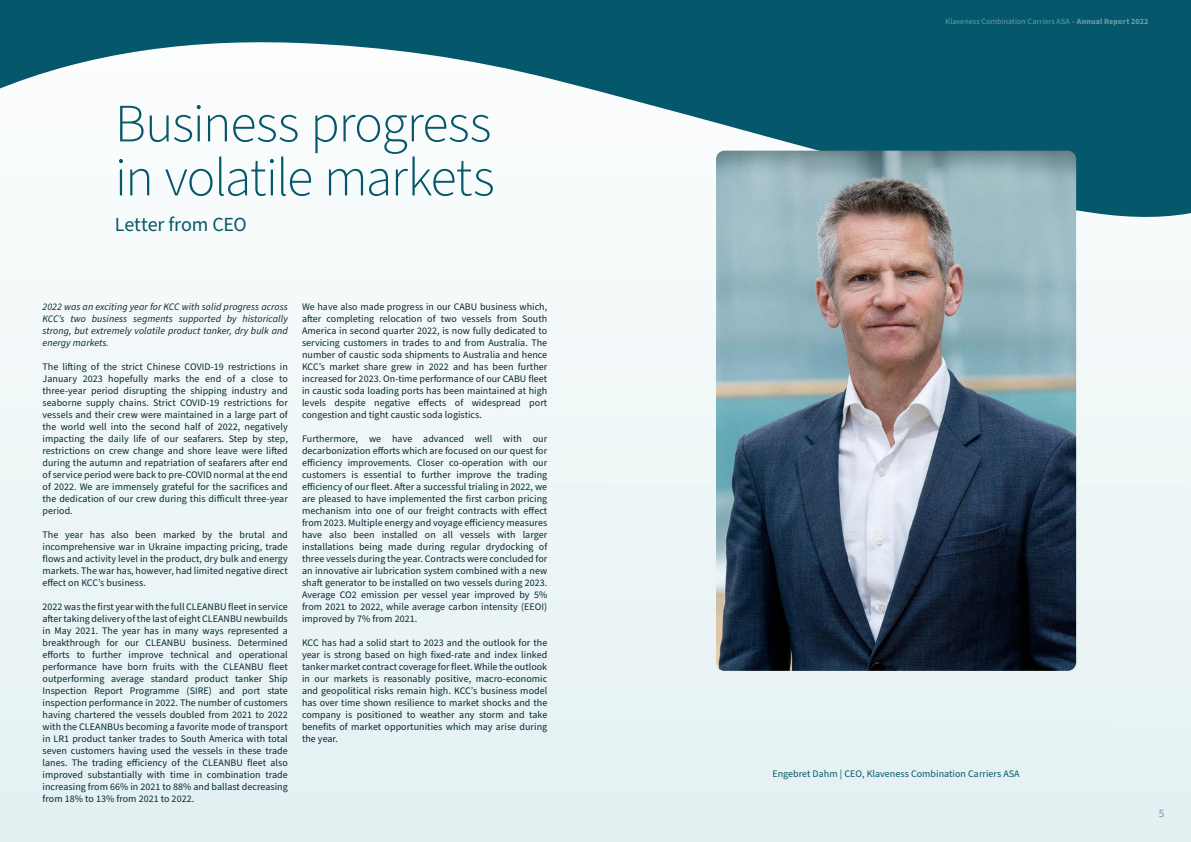
<style>
.page{position:relative;width:1191px;height:842px;background:#ecf5f6}
.page>*{position:absolute;margin:0;border:0;box-sizing:border-box;transform-origin:0 0}
.t1{font:300 54px/54px "Source Sans Pro";letter-spacing:-.025em;color:#05586b}
.t2{font:20px "Source Sans Pro";letter-spacing:-.01em;color:#05586b}
.t3{font:11.4px "Source Sans Pro";color:#699ba6}
.t4{font:10px/12px "Source Sans Pro";letter-spacing:.005em;color:#032a33;text-align:justify}
.t5{font:italic 10px/12px "Source Sans Pro";letter-spacing:.005em;color:#032a33;text-align:justify}
.t6{font:10px "Source Sans Pro";letter-spacing:.005em;color:#05586b}
.t7{font:8px "Source Sans Pro";letter-spacing:.01em;color:#699ba6}
.s1{font-weight:700}
</style>
<div class="page">
<svg style="left:0;top:0;width:1191px;height:225px;fill:#05586b"></svg>
<img style="left:716px;top:151px;width:360px;height:520px">
<h1 class="t1" style="left:115px;top:98px;width:381px">Business progress in volatile markets</h1>
<h2 class="t2" style="left:115px;top:211px;width:133px">Letter from CEO</h2>
<p class="t5" style="left:43px;top:301px;width:247px">2022 was an exciting year for KCC with solid progress across KCC’s two business segments supported by historically strong, but extremely volatile product tanker, dry bulk and energy markets.</p>
<p class="t4" style="left:43px;top:361px;width:247px">The lifting of the strict Chinese COVID-19 restrictions in January 2023 hopefully marks the end of a close to three-year period disrupting the shipping industry and seaborne supply chains. Strict COVID-19 restrictions for vessels and their crew were maintained in a large part of the world well into the second half of 2022, negatively impacting the daily life of our seafarers. Step by step, restrictions on crew change and shore leave were lifted during the autumn and repatriation of seafarers after end of service period were back to pre-COVID normal at the end of 2022. We are immensely grateful for the sacrifices and the dedication of our crew during this difficult three-year period.</p>
<p class="t4" style="left:43px;top:529px;width:247px">The year has also been marked by the brutal and incomprehensive war in Ukraine impacting pricing, trade flows and activity level in the product, dry bulk and energy markets. The war has, however, had limited negative direct effect on KCC’s business.</p>
<p class="t4" style="left:43px;top:601px;width:247px">2022 was the first year with the full CLEANBU fleet in service after taking delivery of the last of eight CLEANBU newbuilds in May 2021. The year has in many ways represented a breakthrough for our CLEANBU business. Determined efforts to further improve technical and operational performance have born fruits with the CLEANBU fleet outperforming average standard product tanker Ship Inspection Report Programme (SIRE) and port state inspection performance in 2022. The number of customers having chartered the vessels doubled from 2021 to 2022 with the CLEANBUs becoming a favorite mode of transport in LR1 product tanker trades to South America with total seven customers having used the vessels in these trade lanes. The trading efficiency of the CLEANBU fleet also improved substantially with time in combination trade increasing from 66% in 2021 to 88% and ballast decreasing from 18% to 13% from 2021 to 2022.</p>
<p class="t4" style="left:302px;top:301px;width:247px">We have also made progress in our CABU business which, after completing relocation of two vessels from South America in second quarter 2022, is now fully dedicated to servicing customers in trades to and from Australia. The number of caustic soda shipments to Australia and hence KCC’s market share grew in 2022 and has been further increased for 2023. On-time performance of our CABU fleet in caustic soda loading ports has been maintained at high levels despite negative effects of widespread port congestion and tight caustic soda logistics.</p>
<p class="t4" style="left:302px;top:433px;width:247px">Furthermore, we have advanced well with our decarbonization efforts which are focused on our quest for efficiency improvements. Closer co-operation with our customers is essential to further improve the trading efficiency of our fleet. After a successful trialing in 2022, we are pleased to have implemented the first carbon pricing mechanism into one of our freight contracts with effect from 2023. Multiple energy and voyage efficiency measures have also been installed on all vessels with larger installations being made during regular drydocking of three vessels during the year. Contracts were concluded for an innovative air lubrication system combined with a new shaft generator to be installed on two vessels during 2023.<br>Average CO2 emission per vessel year improved by 5% from 2021 to 2022, while average carbon intensity (EEOI) improved by 7% from 2021.</p>
<p class="t4" style="left:302px;top:637px;width:247px">KCC has had a solid start to 2023 and the outlook for the year is strong based on high fixed-rate and index linked tanker market contract coverage for fleet. While the outlook in our markets is reasonably positive, macro-economic and geopolitical risks remain high. KCC’s business model has over time shown resilience to market shocks and the company is positioned to weather any storm and take benefits of market opportunities which may arise during the year.</p>
<p class="t7" style="left:945px;top:16px;width:204px">Klaveness Combination Carriers ASA – <span class="s1">Annual Report 2022</span></p>
<p class="t6" style="left:772px;top:767px;width:249px">Engebret Dahm | CEO, Klaveness Combination Carriers ASA</p>
<p class="t3" style="left:1159px;top:805px;width:7px">5</p>
</div>
